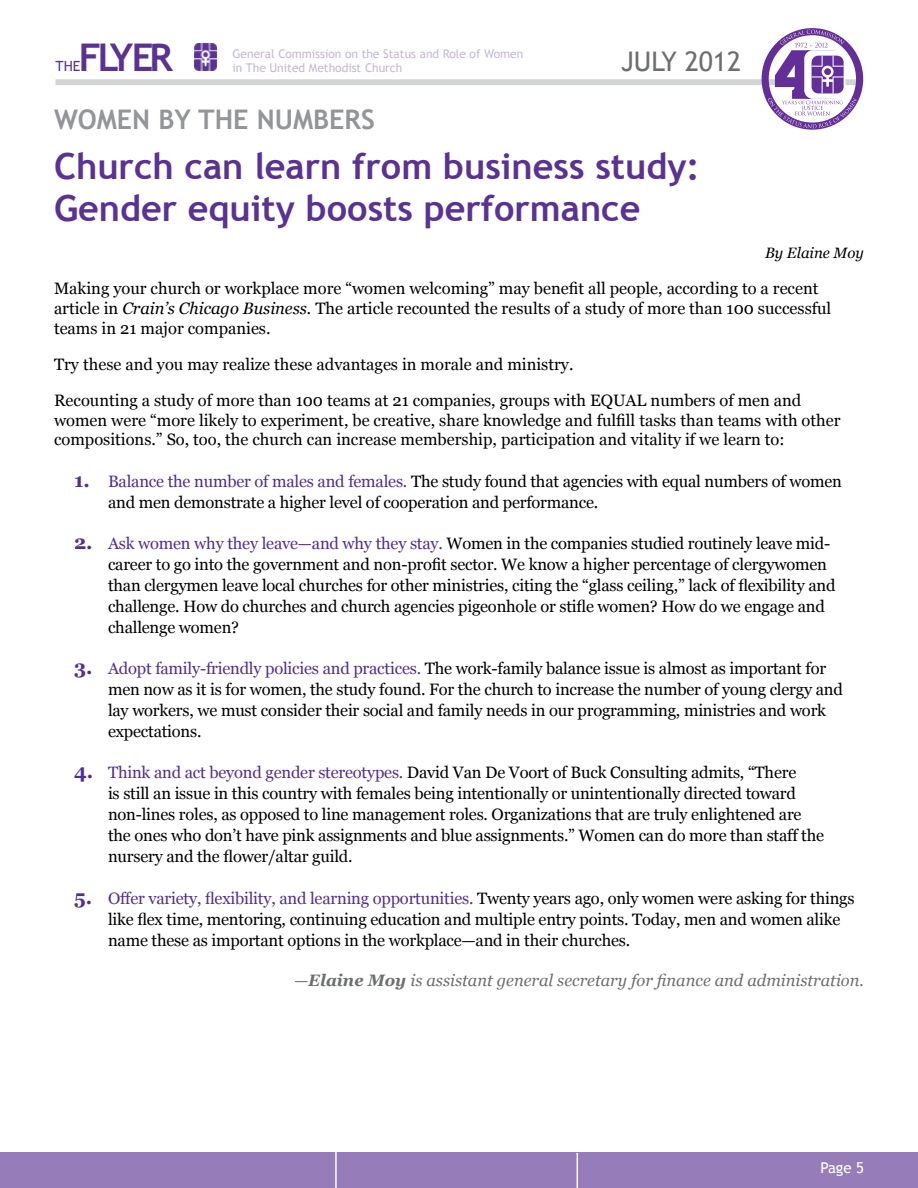
<style>
.page{position:relative;width:918px;height:1188px;background:#fff}
.page>*{position:absolute;margin:0;border:0;box-sizing:border-box;transform-origin:0 0}
.t1{font:700 38.1px "Trebuchet MS";letter-spacing:-.09em;color:#593294}
.t2{font:700 36px/42.6px "Trebuchet MS";color:#593294}
.t3{font:700 27px "Trebuchet MS";color:#939598}
.t4{font:27px "Trebuchet MS";color:#6d6e71}
.t5{font:16.5px/21px "Georgia";letter-spacing:-.01em;color:#000}
.t6{font:italic 16.5px "Georgia";color:#6d6e71}
.t7{font:italic 15px "Georgia";color:#000}
.t8{font:15px "Trebuchet MS";color:#fff}
.t9{font:14.1px "Trebuchet MS";color:#593294}
.t10{font:12px/14.4px "Trebuchet MS";color:#c6b8d9}
.s1{font-style:italic}
.s2{font-weight:700;font-size:19.5px;color:#522e91}
.s3{color:#522e91}
.s4{font-weight:700}
</style>
<div class="page">
<img style="left:194px;top:43px;width:23px;height:27px">
<div style="left:56px;top:79px;width:807px;height:6px;background:#d1d3d4"></div>
<div style="left:0;top:1153px;width:918px;height:35px;background:#967dba"></div>
<svg style="left:762px;top:28px;width:101px;height:102px"></svg>
<hr style="left:335px;top:1151px;width:2px;height:37px;background:#fff">
<hr style="left:577px;top:1153px;width:1px;height:35px;background:#fff">
<h1 class="t1" style="left:79px;top:34px;width:96px">Flyer</h1>
<p class="t10" style="left:232px;top:46px;width:292px">General Commission on the Status and Role of Women in The United Methodist Church</p>
<h3 class="t4" style="left:621px;top:46px;width:122px">JULY 2012</h3>
<p class="t9" style="left:56px;top:58px;width:26px">the</p>
<h3 class="t3" style="left:54px;top:103px;width:43px">Wome</h3>
<h3 class="t3" style="left:132px;top:103px;width:178px">n by the numbers</h3>
<h2 class="t2" style="left:54px;top:145px;width:647px">Church can learn from business study:<br>Gender equity boosts performance</h2>
<p class="t7" style="left:765px;top:244px;width:100px">By Elaine Moy</p>
<p class="t5" style="left:54px;top:279px;width:779px;line-height:19.8px">Making your church or workplace more “women welcoming” may benefit all people, according to a recent article in <span class="s1">Crain’s Chicago Business.</span> The article recounted the results of a study of more than 100 successful teams in 21 major companies.</p>
<p class="t5" style="left:54px;top:346px;width:749px;line-height:36px">Try these and you may realize these advantages in morale and ministry.<br>Recounting a study of more than 100 teams at 21 companies, groups with EQUAL numbers of men and</p>
<p class="t5" style="left:54px;top:410px;width:788px;line-height:19.8px">women were “more likely to experiment, be creative, share knowledge and fulfill tasks than teams with other compositions.” So, too, the church can increase membership, participation and vitality if we learn to:</p>
<p class="t5" style="left:108px;top:471px;width:736px;text-indent:-34px"><span class="s2">1.</span> <span class="s3">Balance the number of males and females.</span> The study found that agencies with equal numbers of women and men demonstrate a higher level of cooperation and performance.</p>
<p class="t5" style="left:108px;top:533px;width:729px;text-indent:-34px"><span class="s2">2.</span> <span class="s3">Ask women why they leave—and why they stay.</span> Women in the companies studied routinely leave mid&shy;career to go into the government and non-profit sector. We know a higher percentage of clergywomen than clergymen leave local churches for other ministries, citing the “glass ceiling,” lack of flexibility and challenge. How do churches and church agencies pigeonhole or stifle women? How do we engage and challenge women?</p>
<p class="t5" style="left:108px;top:658px;width:736px;text-indent:-34px"><span class="s2">3.</span> <span class="s3">Adopt family-friendly policies and practices.</span> The work-family balance issue is almost as important for men now as it is for women, the study found. For the church to increase the number of young clergy and lay workers, we must consider their social and family needs in our programming, ministries and work expectations.</p>
<p class="t5" style="left:108px;top:763px;width:718px;text-indent:-34px"><span class="s2">4.</span> <span class="s3">Think and act beyond gender stereotypes.</span> David Van De Voort of Buck Consulting admits, “There<br>is still an issue in this country with females being intentionally or unintentionally directed toward non-lines roles, as opposed to line management roles. Organizations that are truly enlightened are the ones who don’t have pink assignments and blue assignments.” Women can do more than staff the nursery and the flower/altar guild.</p>
<p class="t5" style="left:108px;top:888px;width:748px;text-indent:-34px"><span class="s2">5.</span> <span class="s3">Offer variety, flexibility, and learning opportunities.</span> Twenty years ago, only women were asking for things like flex time, mentoring, continuing education and multiple entry points. Today, men and women alike name these as important options in the workplace—and in their churches.</p>
<p class="t6" style="left:294px;top:970px;width:571px">—<span class="s4">Elaine Moy</span> is assistant general secretary for finance and administration.</p>
<p class="t8" style="left:820px;top:1159px;width:45px">Page 5</p>
</div>
